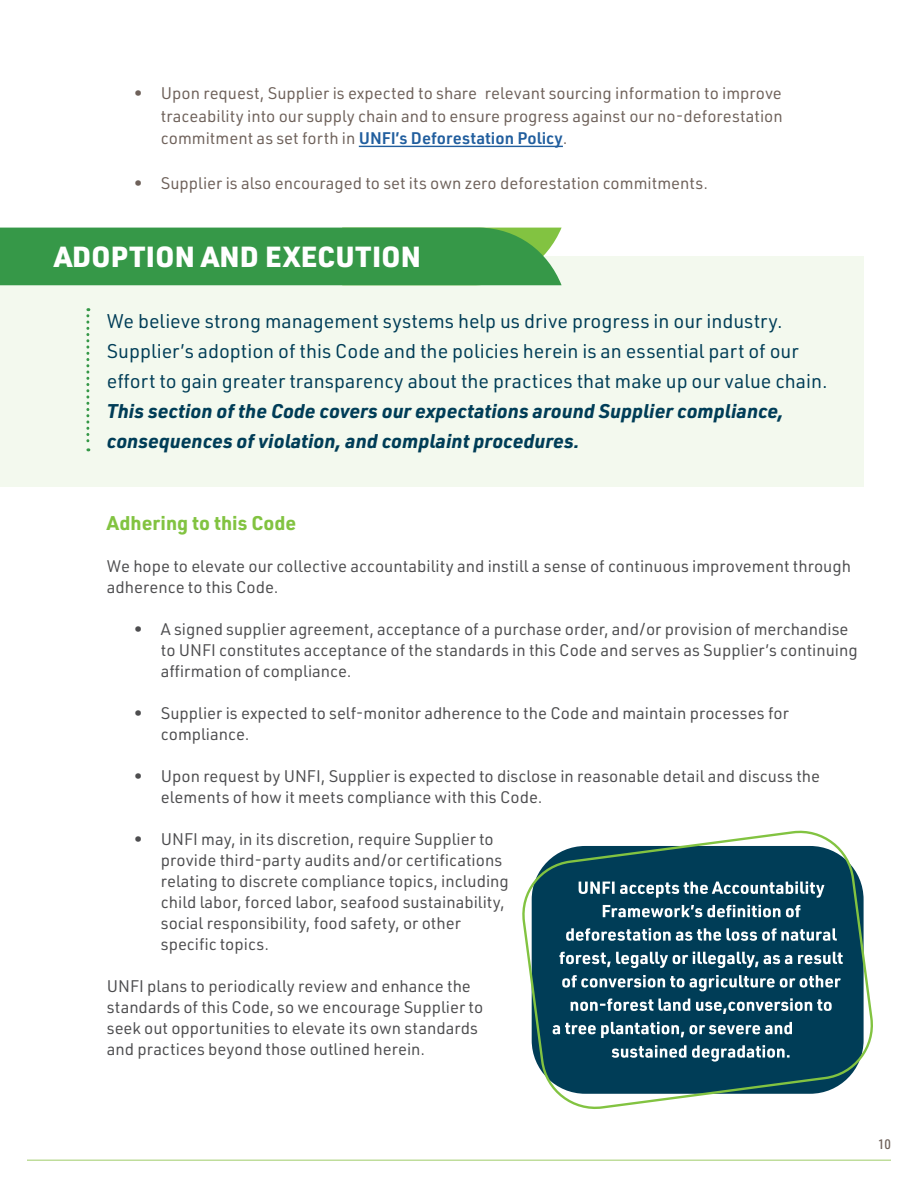
<style>
.page{position:relative;width:918px;height:1188px;background:#fff}
.page>*{position:absolute;margin:0;border:0;box-sizing:border-box;transform-origin:0 0}
.t1{font:900 28.5px "URWDIN";letter-spacing:.01em;color:#fff}
.t2{font:19.5px/30px "URWDIN";color:#003d57}
.t3{font:italic 700 19.5px/30px "URWDIN";color:#003d57}
.t4{font:700 19.5px "URWDIN";color:#82c341}
.t5{font:16.5px/21px "URWDIN";color:#4d4d4f}
.t6{font:16.5px/22.5px "URWDIN";color:#6e615a;text-align:justify}
.t7{font:500 13.5px "URWDIN Semi Cond";color:#6e615a}
.s1{font-weight:600;color:#215e9e}
</style>
<div class="page">
<hr style="left:27px;top:1160px;width:864px;height:1px;background:#bfdd9b">
<div style="left:0;top:256px;width:864px;height:231px;background:#f3f9ee"></div>
<svg style="left:86px;top:308px;width:3px;height:143px"></svg>
<div style="left:0;top:228px;width:562px;height:57px;background:#369848"></div>
<hr style="left:359px;top:146px;width:204px;height:1px;background:#215e9e">
<svg style="left:522px;top:830px;width:351px;height:279px"></svg>
<svg style="left:612px;top:1045px;width:178px;height:17px"></svg>
<svg style="left:553px;top:1022px;width:239px;height:16px"></svg>
<svg style="left:571px;top:998px;width:261px;height:16px"></svg>
<svg style="left:562px;top:975px;width:279px;height:16px"></svg>
<svg style="left:559px;top:952px;width:284px;height:16px"></svg>
<svg style="left:566px;top:928px;width:271px;height:13px"></svg>
<svg style="left:603px;top:905px;width:197px;height:12px"></svg>
<svg style="left:579px;top:881px;width:246px;height:17px"></svg>
<p class="t6" style="left:161px;top:81px;width:623px;text-indent:-27px">• Upon request, Supplier is expected to share relevant sourcing information to improve traceability into our supply chain and to ensure progress against our no-deforestation commitment as set forth in <span class="s1">UNFI’s Deforestation Policy</span>.</p>
<p class="t6" style="left:134px;top:171px;width:576px">• Supplier is also encouraged to set its own zero deforestation commitments.</p>
<h1 class="t1" style="left:54px;top:237px;width:369px">ADOPTION AND EXECUTION</h1>
<p class="t2" style="left:107px;top:305px;width:722px">We believe strong management systems help us drive progress in our industry.<br>Supplier’s adoption of this Code and the policies herein is an essential part of our effort to gain greater transparency about the practices that make up our value chain.</p>
<p class="t3" style="left:107px;top:395px;width:678px">This section of the Code covers our expectations around Supplier compliance, consequences of violation, and complaint procedures.</p>
<p class="t4" style="left:107px;top:510px;width:191px">Adhering to this Code</p>
<p class="t5" style="left:107px;top:555px;width:746px">We hope to elevate our collective accountability and instill a sense of continuous improvement through adherence to this Code.</p>
<p class="t5" style="left:161px;top:618px;width:698px;text-indent:-27px">• A signed supplier agreement, acceptance of a purchase order, and/or provision of merchandise to UNFI constitutes acceptance of the standards in this Code and serves as Supplier’s continuing affirmation of compliance.</p>
<p class="t5" style="left:161px;top:702px;width:630px;text-indent:-27px">• Supplier is expected to self-monitor adherence to the Code and maintain processes for compliance.</p>
<p class="t5" style="left:161px;top:765px;width:661px;text-indent:-27px">• Upon request by UNFI, Supplier is expected to disclose in reasonable detail and discuss the elements of how it meets compliance with this Code.</p>
<p class="t5" style="left:161px;top:828px;width:350px;text-indent:-27px">• UNFI may, in its discretion, require Supplier to provide third-party audits and/or certifications relating to discrete compliance topics, including child labor, forced labor, seafood sustainability, social responsibility, food safety, or other specific topics.</p>
<p class="t5" style="left:107px;top:975px;width:378px">UNFI plans to periodically review and enhance the standards of this Code, so we encourage Supplier to seek out opportunities to elevate its own standards and practices beyond those outlined herein.</p>
<p class="t7" style="left:878px;top:1135px;width:14px">10</p>
</div>
